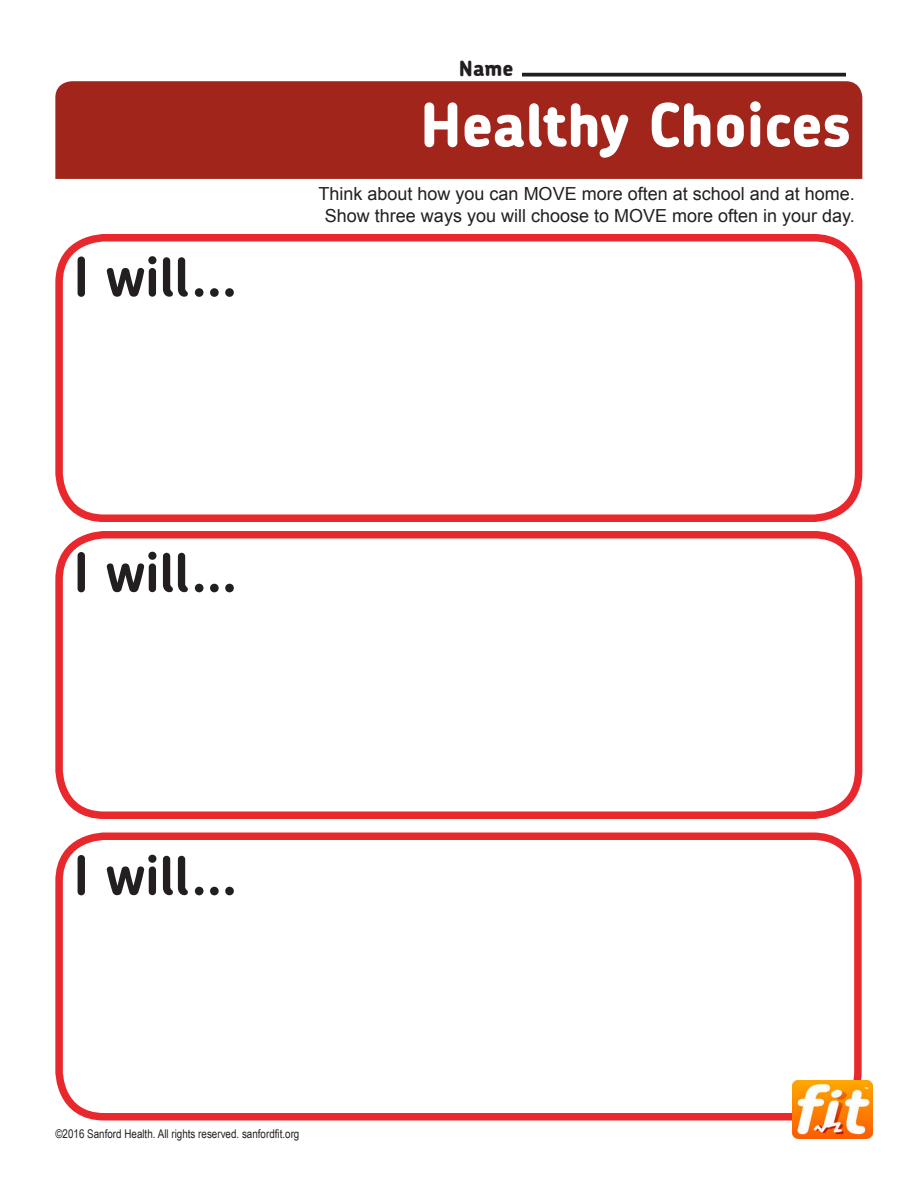
<style>
.page{position:relative;width:918px;height:1188px;background:#fff}
.page>*{position:absolute;margin:0;border:0;box-sizing:border-box;transform-origin:0 0}
.t1{font:800 60px "Chevin";color:#fff}
.t2{font:700 54px "Chevin";color:#231f20}
.t3{font:800 21px "Chevin";color:#231f20}
.t4{font:18px/21.6px "Arial";color:#231f20;text-align:center}
.t5{font:12px "Arial Narrow";color:#231f20}
</style>
<div class="page">
<div style="left:55px;top:81px;width:807px;height:98px;background:#a1251b"></div>
<svg style="left:522px;top:73px;width:324px;height:4px"></svg>
<div style="left:55px;top:234px;width:807px;height:288px;border:8px solid #e9282d;border-radius:45px"></div>
<div style="left:55px;top:531px;width:807px;height:288px;border:8px solid #e9282d;border-radius:45px"></div>
<div style="left:55px;top:832px;width:807px;height:288px;border:8px solid #e9282d;border-radius:45px"></div>
<img style="left:793px;top:1080px;width:80px;height:58px">
<p class="t2" style="left:73px;top:241px;width:165px">I will...</p>
<p class="t3" style="left:459px;top:54px;width:56px">Name</p>
<p class="t1" style="left:420px;top:85px;width:433px">Healthy Choices</p>
<p class="t4" style="left:319px;top:183px;width:538px">Think about how you can MOVE more often at school and at home.<br>Show three ways you will choose to MOVE more often in your day.</p>
<p class="t2" style="left:73px;top:537px;width:165px">I will...</p>
<p class="t2" style="left:73px;top:840px;width:165px">I will...</p>
<p class="t5" style="left:55px;top:1125px;width:246px">©2016 Sanford Health. All rights reserved. sanfordfit.org</p>
</div>
